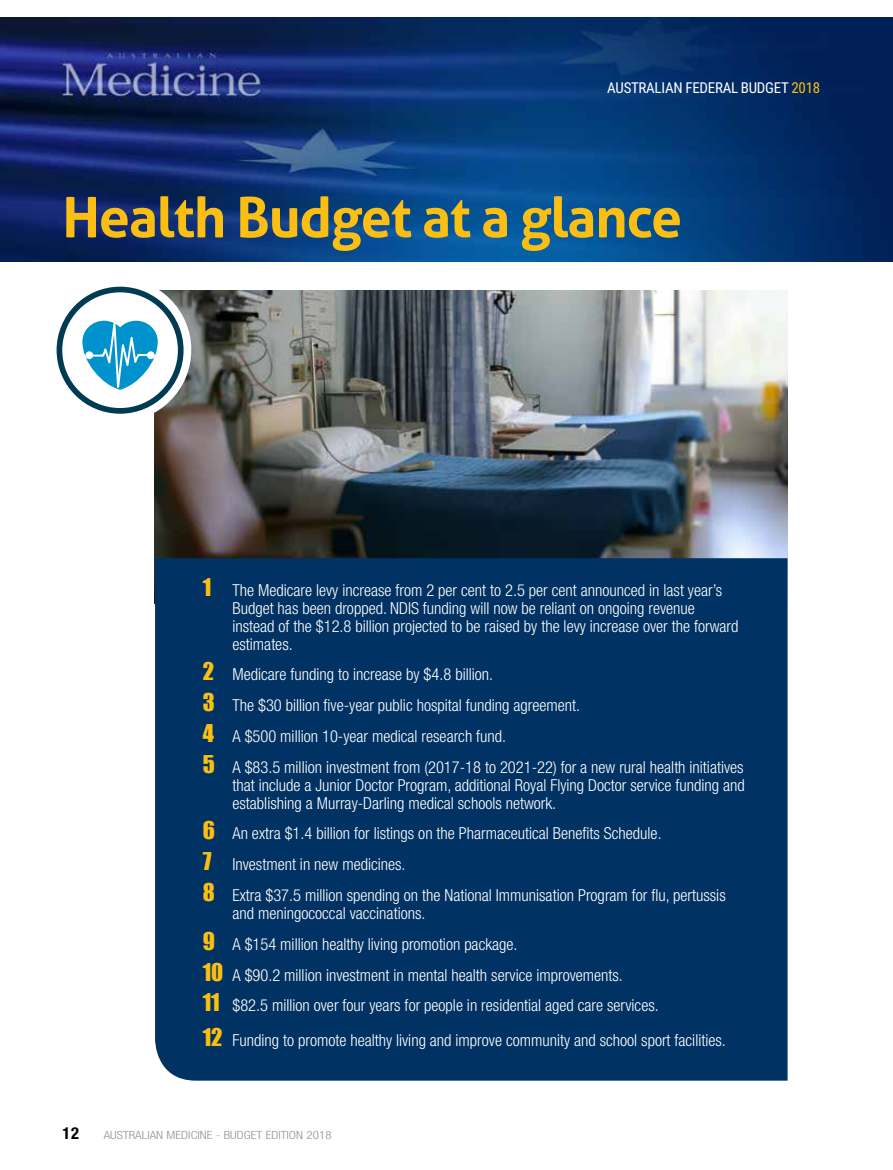
<style>
.page{position:relative;width:893px;height:1170px;background:#fff}
.page>*{position:absolute;margin:0;border:0;box-sizing:border-box;transform-origin:0 0}
.t1{font:700 55.5px "Aller";letter-spacing:-.02em;color:#fbbf13}
.t2{font:300 condensed 16.5px/30.8px "Helvetica Neue";color:#fff}
.t3{font:700 condensed 16.5px "Helvetica Neue";color:#000}
.t4{font:15px "Roboto Condensed";letter-spacing:-.02em;color:#fff}
.t5{font:300 condensed 11.25px "Helvetica Neue";color:#939598;scale:1.15 1}
.s1{color:#fbbf13}
.s2{font-family:"Impact";font-weight:400;font-stretch:normal;font-size:22.5px;color:#fbbf13}
</style>
<div class="page">
<img style="left:0;top:18px;width:892px;height:243px">
<img style="left:155px;top:290px;width:633px;height:268px">
<div style="left:155px;top:558px;width:633px;height:522px;background:#003263"></div>
<div style="left:48px;top:278px;width:143px;height:144px;background:#fff;border-radius:50%"></div>
<svg style="left:57px;top:287px;width:127px;height:126px"></svg>
<p class="t4" style="left:607px;top:77px;width:214px">AUSTRALIAN FEDERAL BUDGET <span class="s1">2018</span></p>
<h1 class="t1" style="left:62px;top:183px;width:621px">Health Budget at a glance</h1>
<p class="t2" style="left:232px;top:580px;width:507px;line-height:18px;text-indent:-30px"><span class="s2">1</span> The Medicare levy increase from 2 per cent to 2.5 per cent announced in last year’s Budget has been dropped. NDIS funding will now be reliant on ongoing revenue instead of the $12.8 billion projected to be raised by the levy increase over the forward estimates.</p>
<p class="t2" style="left:203px;top:659px;width:542px"><span class="s2">2</span> Medicare funding to increase by $4.8 billion.<br><span class="s2">3</span> The $30 billion five-year public hospital funding agreement.<br><span class="s2">4</span> A $500 million 10-year medical research fund.<br><span class="s2">5</span> A $83.5 million investment from (2017-18 to 2021-22) for a new rural health initiatives</p>
<p class="t2" style="left:232px;top:775px;width:514px;line-height:18px">that include a Junior Doctor Program, additional Royal Flying Doctor service funding and establishing a Murray-Darling medical schools network.</p>
<p class="t2" style="left:203px;top:818px;width:525px"><span class="s2">6</span> An extra $1.4 billion for listings on the Pharmaceutical Benefits Schedule.<br><span class="s2">7</span> Investment in new medicines.<br><span class="s2">8</span> Extra $37.5 million spending on the National Immunisation Program for flu, pertussis</p>
<p class="t2" style="left:203px;top:897px;width:458px;text-indent:30px">and meningococcal vaccinations.<br><span class="s2">9</span> A $154 million healthy living promotion package.<br><span class="s2">10</span> A $90.2 million investment in mental health service improvements.<br><span class="s2">11</span> $82.5 million over four years for people in residential aged care services.</p>
<p class="t2" style="left:203px;top:1024px;width:525px"><span class="s2">12</span> Funding to promote healthy living and improve community and school sport facilities.</p>
<p class="t3" style="left:63px;top:1122px;width:18px">12</p>
<p class="t5" style="left:104px;top:1128px;width:200px">AUSTRALIAN MEDICINE - BUDGET EDITION 2018</p>
</div>
